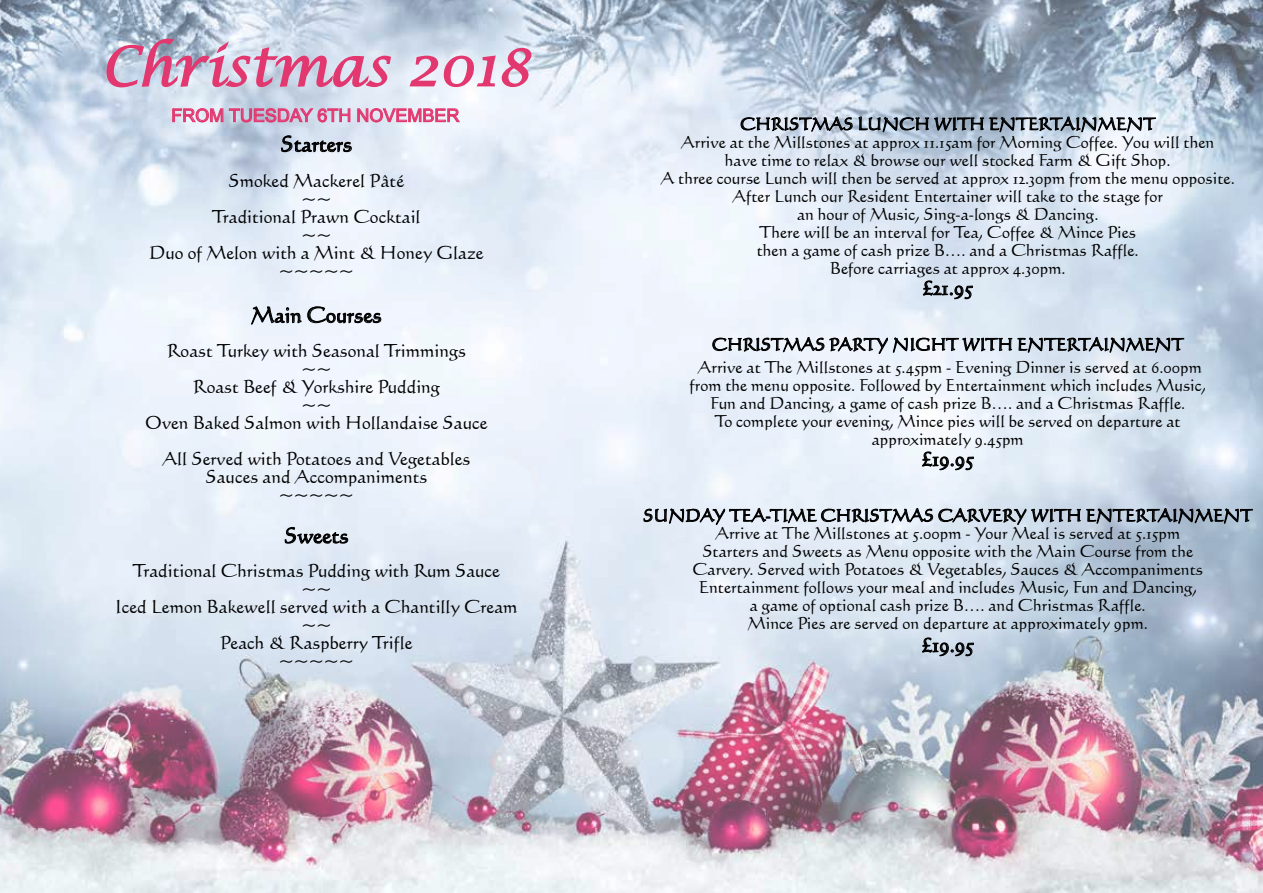
<style>
.page{position:relative;width:1263px;height:893px;background:#fff}
.page>*{position:absolute;margin:0;border:0;box-sizing:border-box;transform-origin:0 0}
.t1{font:italic 54px "Lucida Calligraphy";color:#e2386f}
.t2{font:21px "Calligraphic 421 BT Roman B";color:#000}
.t3{font:18px/18px "Calligraphic 421 BT Roman B";color:#000;text-align:center}
.t4{font:18px "Arial";color:#e2386f}
.t5{font:16.5px/18px "Calligraphic 421 BT Roman B";color:#000;text-align:center}
</style>
<div class="page">
<img style="left:0;top:0;width:1263px;height:893px">
<svg style="left:281px;top:135px;width:71px;height:17px"></svg>
<svg style="left:251px;top:300px;width:131px;height:28px;background:#c5cad2"></svg>
<svg style="left:284px;top:527px;width:64px;height:17px"></svg>
<svg style="left:106px;top:38px;width:286px;height:50px;background:#cebcd2"></svg>
<svg style="left:408px;top:47px;width:124px;height:41px;background:#e2cadc"></svg>
<svg style="left:172px;top:106px;width:179px;height:17px;background:#d4a8c4"></svg>
<svg style="left:357px;top:106px;width:103px;height:17px;background:#e4acc6"></svg>
<svg style="left:740px;top:110px;width:416px;height:30px;background:#a6b2bf"></svg>
<svg style="left:922px;top:280px;width:51px;height:20px"></svg>
<svg style="left:712px;top:330px;width:472px;height:30px;background:#bfc7d0"></svg>
<svg style="left:921px;top:451px;width:53px;height:20px"></svg>
<svg style="left:643px;top:501px;width:610px;height:30px;background:#b2bcc7"></svg>
<svg style="left:921px;top:637px;width:53px;height:20px"></svg>
<h1 class="t1" style="left:101px;top:34px;width:430px">Christmas 2018</h1>
<p class="t4" style="left:171px;top:103px;width:290px">FROM TUESDAY 6TH NOVEMBER</p>
<p class="t2" style="left:281px;top:130px;width:73px">Starters</p>
<p class="t3" style="left:149px;top:171px;width:336px">Smoked Mackerel Pâté<br>~~<br>Traditional Prawn Cocktail<br>~~<br>Duo of Melon with a Mint &amp; Honey Glaze ~~~~~</p>
<p class="t2" style="left:251px;top:301px;width:132px">Main Courses</p>
<p class="t3" style="left:145px;top:341px;width:344px">Roast Turkey with Seasonal Trimmings<br>~~<br>Roast Beef &amp; Yorkshire Pudding<br>~~<br>Oven Baked Salmon with Hollandaise Sauce</p>
<p class="t3" style="left:162px;top:449px;width:310px">All Served with Potatoes and Vegetables<br>Sauces and Accompaniments<br>~~~~~</p>
<p class="t2" style="left:284px;top:522px;width:66px">Sweets</p>
<p class="t3" style="left:115px;top:561px;width:404px">Traditional Christmas Pudding with Rum Sauce<br>~~<br>Iced Lemon Bakewell served with a Chantilly Cream ~~<br>Peach &amp; Raspberry Trifle<br>~~~~~</p>
<p class="t5" style="left:661px;top:114px;width:576px">CHRISTMAS LUNCH WITH ENTERTAINMENT<br>Arrive at the Millstones at approx 11.15am for Morning Coffee. You will then<br>have time to relax &amp; browse our well stocked Farm &amp; Gift Shop.<br>A three course Lunch will then be served at approx 12.30pm from the menu opposite.<br>After Lunch our Resident Entertainer will take to the stage for<br>an hour of Music, Sing-a-longs &amp; Dancing.<br>There will be an interval for Tea, Coffee &amp; Mince Pies<br>then a game of cash prize B…. and a Christmas Raffle.<br>Before carriages at approx 4.30pm.</p>
<p class="t2" style="left:923px;top:274px;width:51px">£21.95</p>
<p class="t5" style="left:698px;top:333px;width:505px;line-height:22.5px">CHRISTMAS PARTY NIGHT WITH ENTERTAINMENT<br>Arrive at The Millstones at 5.45pm - Evening Dinner is served at 6.00pm</p>
<p class="t5" style="left:689px;top:375px;width:518px">from the menu opposite. Followed by Entertainment which includes Music, Fun and Dancing, a game of cash prize B…. and a Christmas Raffle.<br>To complete your evening, Mince pies will be served on departure at approximately 9.45pm</p>
<p class="t2" style="left:922px;top:445px;width:53px">£19.95</p>
<p class="t5" style="left:643px;top:506px;width:611px">SUNDAY TEA-TIME CHRISTMAS CARVERY WITH ENTERTAINMENT Arrive at The Millstones at 5.00pm - Your Meal is served at 5.15pm<br>Starters and Sweets as Menu opposite with the Main Course from the<br>Carvery. Served with Potatoes &amp; Vegetables, Sauces &amp; Accompaniments Entertainment follows your meal and includes Music, Fun and Dancing,<br>a game of optional cash prize B…. and Christmas Raffle.<br>Mince Pies are served on departure at approximately 9pm.</p>
<p class="t2" style="left:922px;top:631px;width:53px">£19.95</p>
</div>
